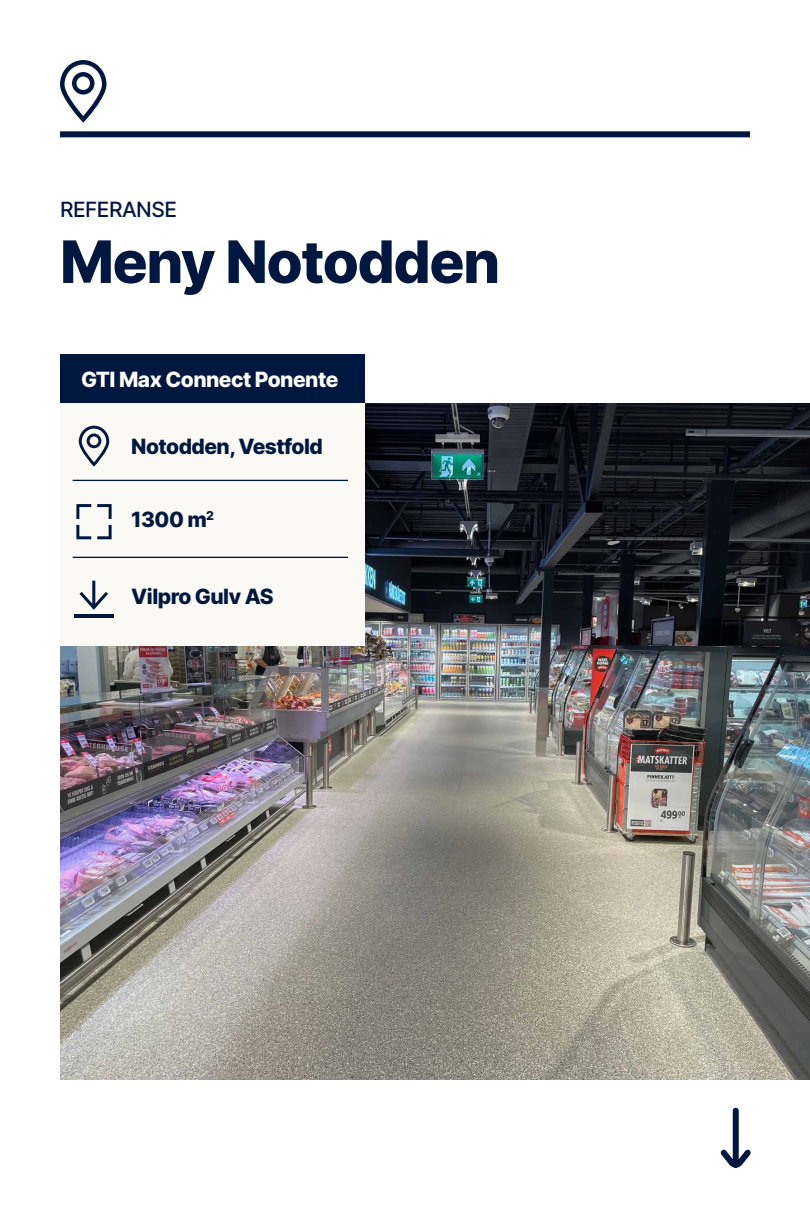
<style>
.page{position:relative;width:810px;height:1227px;background:#fff}
.page>*{position:absolute;margin:0;border:0;box-sizing:border-box;transform-origin:0 0}
.t1{font:800 58.5px "Inter";letter-spacing:-.025em;color:#001740}
.t2{font:800 21px "Inter";letter-spacing:-.025em;color:#001740}
.t3{font:800 21px "Inter";letter-spacing:-.025em;color:#fff}
.t4{font:500 21px "Inter";letter-spacing:-.025em;color:#001740}
</style>
<div class="page">
<div style="left:60px;top:131px;width:690px;height:6px;background:#001740"></div>
<img style="left:60px;top:403px;width:750px;height:676px">
<svg style="left:720px;top:1107px;width:31px;height:61px"></svg>
<div style="left:60px;top:354px;width:304px;height:49px;background:#001740"></div>
<svg style="left:60px;top:60px;width:46px;height:63px"></svg>
<div style="left:60px;top:403px;width:304px;height:242px;background:#faf9f6"></div>
<hr style="left:73px;top:479px;width:275px;height:2px;background:#001740">
<hr style="left:73px;top:556px;width:275px;height:2px;background:#001740">
<svg style="left:79px;top:425px;width:30px;height:41px"></svg>
<svg style="left:97px;top:504px;width:15px;height:15px"></svg>
<svg style="left:76px;top:504px;width:15px;height:15px"></svg>
<svg style="left:97px;top:525px;width:15px;height:14px"></svg>
<svg style="left:76px;top:525px;width:15px;height:14px"></svg>
<hr style="left:74px;top:614px;width:40px;height:3px;background:#001740">
<svg style="left:79px;top:580px;width:29px;height:29px"></svg>
<p class="t4" style="left:60px;top:194px;width:119px">REFERANSE</p>
<h1 class="t1" style="left:60px;top:219px;width:442px">Meny Notodden</h1>
<p class="t3" style="left:81px;top:363px;width:259px">GTI Max Connect Ponente</p>
<p class="t2" style="left:131px;top:431px;width:193px">Notodden, Vestfold</p>
<p class="t2" style="left:131px;top:503px;width:84px">1300 m<sup>2</sup></p>
<p class="t2" style="left:131px;top:581px;width:144px">Vilpro Gulv AS</p>
</div>
